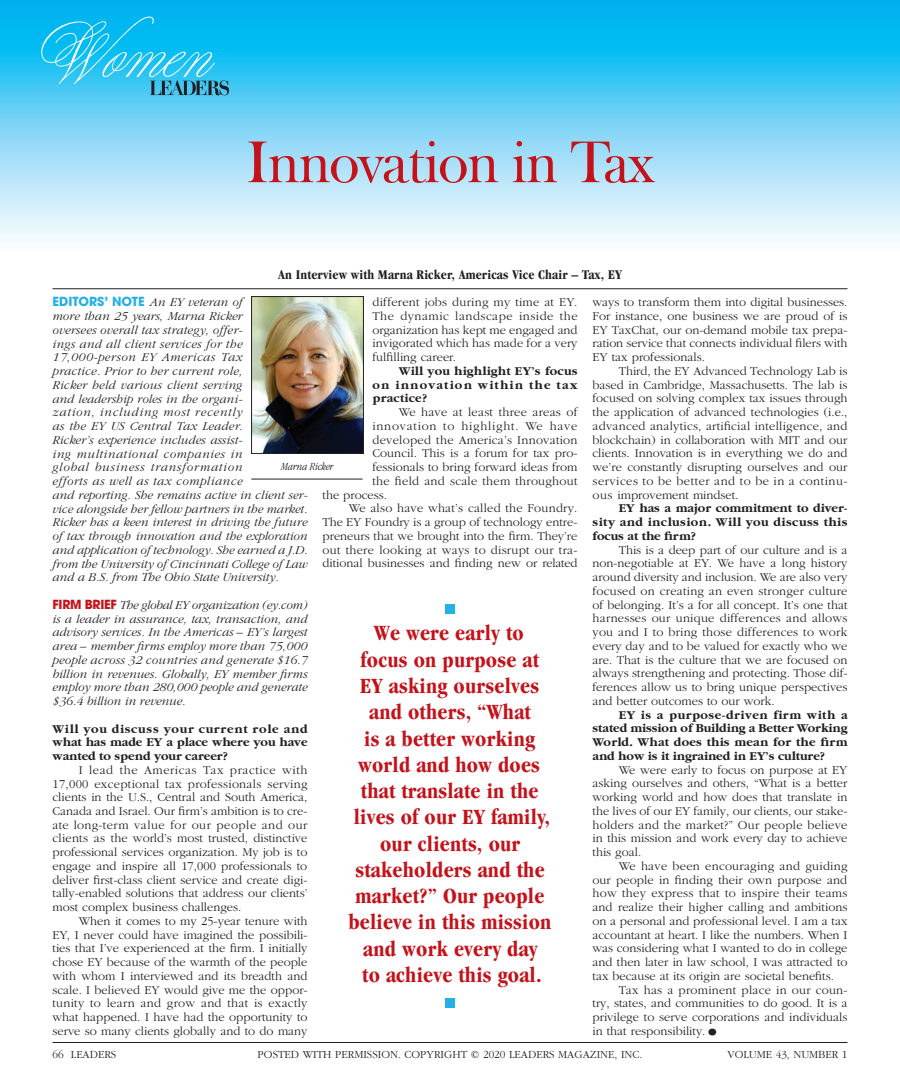
<style>
.page{position:relative;width:900px;height:1080px;background:#fff}
.page>*{position:absolute;margin:0;border:0;box-sizing:border-box;transform-origin:0 0}
.t1{font:60px "Frys Baskerville BT";letter-spacing:-.04em;color:#c4121a}
.t2{font:700 condensed 22.5px/26.2px "Garamond";letter-spacing:.01em;color:#c4121a;text-align:center}
.t3{font:700 condensed 13.75px "Garamond";letter-spacing:.01em;color:#231f20}
.t4{font:300 12.5px/13.8px "Garamond";color:#231f20;text-align:justify}
.t5{font:italic 300 12.5px/13.8px "Garamond";color:#231f20}
.t6{font:700 12.5px/13.8px "Garamond";letter-spacing:.02em;color:#231f20;text-align:justify}
.t7{font:300 12.5px "Garamond";letter-spacing:.02em;color:#231f20}
.t8{font:300 12.5px "Garamond";letter-spacing:.06em;color:#231f20}
.t9{font:300 11.25px "Garamond";color:#231f20}
.t10{font:italic 300 condensed 11.25px "Garamond";color:#231f20}
.s1{font-family:"Avant Garde";font-weight:700;font-style:normal;color:#26b0e5}
.s2{font-family:"Avant Garde";font-weight:700;font-style:normal;color:#c4121a}
.s3{font-size:22.5px}
</style>
<div class="page">
<svg style="left:0;top:0;width:900px;height:241px;background:#75d4f6"></svg>
<svg style="left:41px;top:17px;width:188px;height:78px;background:#2abfec"></svg>
<img style="left:253px;top:298px;width:109px;height:154px">
<div style="left:251px;top:296px;width:113px;height:158px;border:1px solid #231f20"></div>
<hr style="left:251px;top:479px;width:111px;height:1px;background:#231f20">
<hr style="left:52px;top:288px;width:796px;height:1px;background:#231f20">
<div style="left:445px;top:604px;width:10px;height:10px;background:#26b0e5"></div>
<div style="left:445px;top:998px;width:10px;height:10px;background:#26b0e5"></div>
<hr style="left:52px;top:1042px;width:796px;height:1px;background:#231f20">
<h1 class="t1" style="left:246px;top:125px;width:410px">Innovation in Tax</h1>
<p class="t3" style="left:278px;top:267px;width:345px">An Interview with Marna Ricker, Americas Vice Chair – Tax, EY</p>
<p class="t5" style="left:52px;top:296px;width:257px"><span class="s1">EDITORS’ NOTE</span> An EY veteran of<br>more than 25 years, Marna Ricker<br>oversees overall tax strategy, offer-<br>ings and all client services for the 17,000-person EY Americas Tax<br>practice. Prior to her current role,<br>Ricker held various client serving<br>and leadership roles in the organi-<br>zation, including most recently<br>as the EY US Central Tax Leader.<br>Ricker’s experience includes assist-<br>ing multinational companies in<br>global business transformation<br>efforts as well as tax compliance<br>and reporting. She remains active in client ser&shy;vice alongside her fellow partners in the market.<br>Ricker has a keen interest in driving the future of tax through innovation and the exploration and application of technology. She earned a J.D. from the University of Cincinnati College of Law and a B.S. from The Ohio State University.</p>
<p class="t5" style="left:52px;top:598px;width:257px;text-align:justify"><span class="s2">FIRM BRIEF</span> The global EY organization (ey.com) is a leader in assurance, tax, transaction, and advisory services. In the Americas – EY’s largest area – member firms employ more than 75,000 people across 32 countries and generate $16.7 billion in revenues. Globally, EY member firms employ more than 280,000 people and generate $36.4 billion in revenue.</p>
<p class="t6" style="left:52px;top:722px;width:257px">Will you discuss your current role and what has made EY a place where you have wanted to spend your career?</p>
<p class="t4" style="left:52px;top:763px;width:257px;text-indent:26px">I lead the Americas Tax practice with 17,000 exceptional tax professionals serving clients in the U.S., Central and South America, Canada and Israel. Our firm’s ambition is to cre&shy;ate long-term value for our people and our clients as the world’s most trusted, distinctive professional services organization. My job is to engage and inspire all 17,000 professionals to deliver first-class client service and create digi&shy;tally-enabled solutions that address our clients’ most complex business challenges.</p>
<p class="t4" style="left:52px;top:914px;width:257px;text-indent:26px">When it comes to my 25-year tenure with EY, I never could have imagined the possibili&shy;ties that I’ve experienced at the firm. I initially chose EY because of the warmth of the people with whom I interviewed and its breadth and scale. I believed EY would give me the oppor&shy;tunity to learn and grow and that is exactly what happened. I have had the opportunity to serve so many clients globally and to do many</p>
<p class="t4" style="left:372px;top:296px;width:207px">different jobs during my time at EY.<br>The dynamic landscape inside the organization has kept me engaged and invigorated which has made for a very fulfilling career.</p>
<p class="t6" style="left:372px;top:364px;width:207px;text-indent:26px">Will you highlight EY’s focus on innovation within the tax practice?</p>
<p class="t7" style="left:399px;top:406px;width:180px">We have at least three areas of</p>
<p class="t8" style="left:372px;top:419px;width:206px">innovation to highlight. We have</p>
<p class="t7" style="left:372px;top:433px;width:207px">developed the America’s Innovation</p>
<p class="t4" style="left:372px;top:447px;width:206px">Council. This is a forum for tax pro-</p>
<p class="t4" style="left:372px;top:461px;width:206px">fessionals to bring forward ideas from</p>
<p class="t7" style="left:372px;top:474px;width:207px">the field and scale them throughout</p>
<p class="t4" style="left:322px;top:488px;width:66px">the process.</p>
<p class="t7" style="left:349px;top:502px;width:230px">We also have what’s called the Foundry.</p>
<p class="t4" style="left:322px;top:516px;width:256px">The EY Foundry is a group of technology entre-</p>
<p class="t4" style="left:322px;top:529px;width:257px">preneurs that we brought into the firm. They’re</p>
<p class="t7" style="left:322px;top:543px;width:256px">out there looking at ways to disrupt our tra-</p>
<p class="t4" style="left:322px;top:557px;width:256px">ditional businesses and finding new or related</p>
<p class="t10" style="left:281px;top:460px;width:54px">Marna Ricker</p>
<p class="t2" style="left:348px;top:620px;width:205px">We were early to<br>focus on purpose at<br>EY asking ourselves and others, “What<br>is a better working world and how does that translate in the lives of our EY family, our clients, our stakeholders and the market?” Our people believe in this mission and work every day<br>to achieve this goal.</p>
<p class="t4" style="left:592px;top:296px;width:257px">ways to transform them into digital businesses.<br>For instance, one business we are proud of is EY TaxChat, our on-demand mobile tax prepa&shy;ration service that connects individual filers with EY tax professionals.</p>
<p class="t4" style="left:592px;top:364px;width:257px;text-indent:26px">Third, the EY Advanced Technology Lab is based in Cambridge, Massachusetts. The lab is focused on solving complex tax issues through the application of advanced technologies (i.e., advanced analytics, artificial intelligence, and blockchain) in collaboration with MIT and our clients. Innovation is in everything we do and we’re constantly disrupting ourselves and our services to be better and to be in a continu&shy;ous improvement mindset.</p>
<p class="t6" style="left:592px;top:502px;width:257px;text-indent:26px">EY has a major commitment to diver&shy;sity and inclusion. Will you discuss this focus at the firm?</p>
<p class="t4" style="left:592px;top:543px;width:257px;text-indent:26px">This is a deep part of our culture and is a non-negotiable at EY. We have a long history around diversity and inclusion. We are also very focused on creating an even stronger culture of belonging. It’s a for all concept. It’s one that harnesses our unique differences and allows you and I to bring those differences to work every day and to be valued for exactly who we are. That is the culture that we are focused on always strengthening and protecting. Those dif&shy;ferences allow us to bring unique perspectives and better outcomes to our work.</p>
<p class="t6" style="left:592px;top:708px;width:257px;text-indent:26px">EY is a purpose-driven firm with a stated mission of Building a Better Working World. What does this mean for the firm and how is it ingrained in EY’s culture?</p>
<p class="t4" style="left:592px;top:763px;width:257px;text-indent:26px">We were early to focus on purpose at EY asking ourselves and others, “What is a better working world and how does that translate in the lives of our EY family, our clients, our stake&shy;holders and the market?” Our people believe in this mission and work every day to achieve this goal.</p>
<p class="t4" style="left:592px;top:859px;width:257px;text-indent:26px">We have been encouraging and guiding our people in finding their own purpose and how they express that to inspire their teams and realize their higher calling and ambitions on a personal and professional level. I am a tax accountant at heart. I like the numbers. When I was considering what I wanted to do in college and then later in law school, I was attracted to tax because at its origin are societal benefits.</p>
<p class="t4" style="left:592px;top:983px;width:257px;text-indent:26px">Tax has a prominent place in our coun&shy;try, states, and communities to do good. It is a privilege to serve corporations and individuals in that responsibility. <span class="s3">•</span></p>
<p class="t9" style="left:52px;top:1048px;width:65px">66 LEADERS</p>
<p class="t9" style="left:258px;top:1048px;width:386px">POSTED WITH PERMISSION. COPYRIGHT © 2020 LEADERS MAGAZINE, INC.</p>
<p class="t9" style="left:728px;top:1048px;width:121px">VOLUME 43, NUMBER 1</p>
</div>
